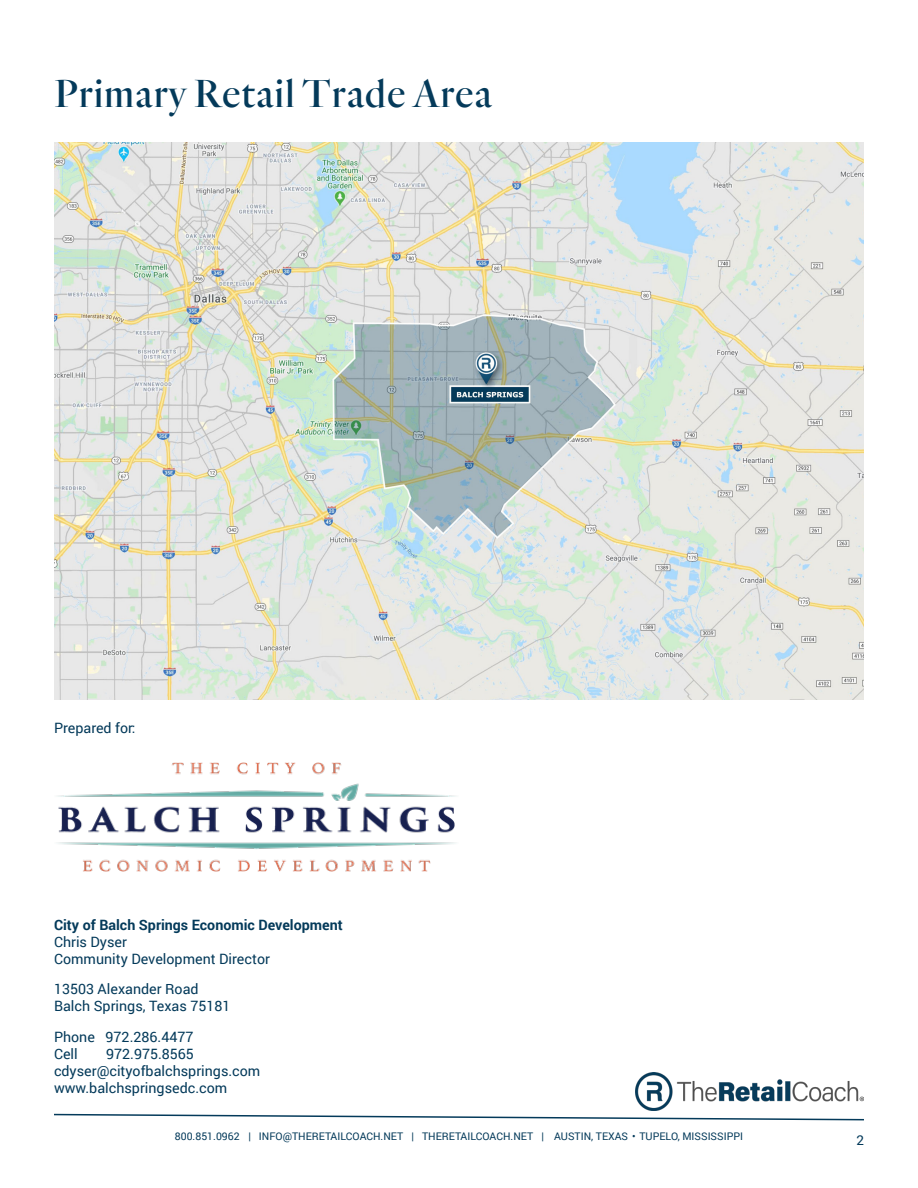
<style>
.page{position:relative;width:918px;height:1188px;background:#fff}
.page>*{position:absolute;margin:0;border:0;box-sizing:border-box;transform-origin:0 0}
.BlueTitles{font:40.5px "TRC Quarto Regular";letter-spacing:.025em;color:#043a5a}
.t1{font:14.25px/17.1px "Roboto";color:#043a5a}
.t2{font:700 14.25px "Roboto";color:#043a5a}
.t3{font:13.5px "Roboto";color:#043a5a}
.t4{font:10.5px "Roboto";color:#043a5a}
</style>
<div class="page">
<svg style="left:54px;top:1113px;width:810px;height:8px"></svg>
<img style="left:636px;top:1073px;width:228px;height:37px">
<img style="left:57px;top:762px;width:399px;height:110px">
<img style="left:54px;top:142px;width:810px;height:558px">
<p class="BlueTitles" style="left:54px;top:69px;width:439px">Primary Retail Trade Area</p>
<p class="t1" style="left:54px;top:719px;width:83px">Prepared for:</p>
<p class="t2" style="left:54px;top:914px;width:290px">City of Balch Springs Economic Development</p>
<p class="t1" style="left:54px;top:933px;width:217px">Chris Dyser<br>Community Development Director</p>
<p class="t1" style="left:54px;top:980px;width:146px">13503 Alexander Road</p>
<p class="t1" style="left:54px;top:997px;width:178px">Balch Springs, Texas 75181</p>
<p class="t1" style="left:54px;top:1028px;width:141px">Phone 972.286.4477</p>
<p class="t1" style="left:54px;top:1045px;width:25px">Cell</p>
<p class="t1" style="left:106px;top:1045px;width:89px">972.975.8565</p>
<p class="t1" style="left:54px;top:1062px;width:208px">cdyser@cityofbalchsprings.com</p>
<p class="t1" style="left:54px;top:1079px;width:175px">www.balchspringsedc.com</p>
<p class="t4" style="left:175px;top:1128px;width:570px">800.851.0962 | INFO@THERETAILCOACH.NET | THERETAILCOACH.NET | AUSTIN, TEXAS • TUPELO, MISSISSIPPI</p>
<p class="t3" style="left:856px;top:1131px;width:9px">2</p>
</div>
